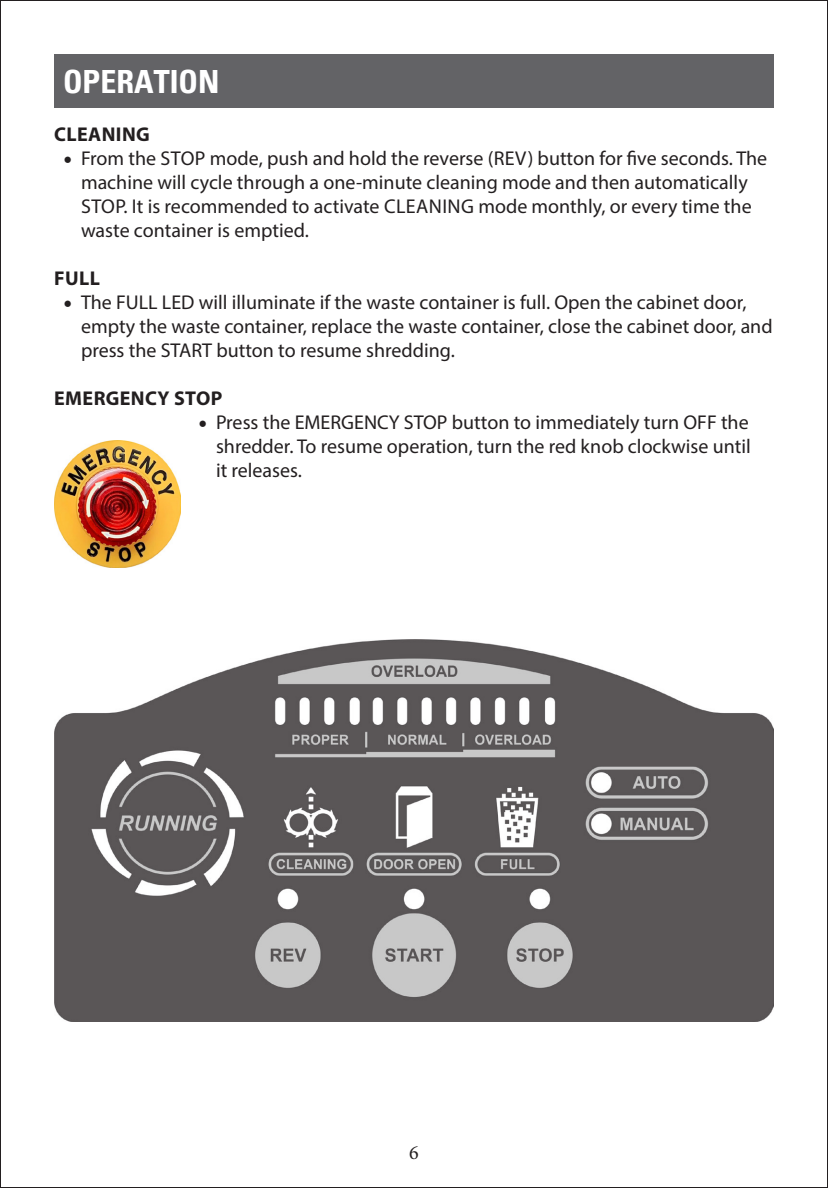
<style>
.page{position:relative;width:828px;height:1188px;background:#fff}
.page>*{position:absolute;margin:0;border:0;box-sizing:border-box;transform-origin:0 0}
.t1{font:700 condensed 32px "Univers";color:#fff}
.t2{font:20px/24px "Myriad Pro";color:#231f20}
.t3{font:700 20px "Myriad Pro";letter-spacing:.02em;color:#231f20}
.t4{font:20px "Minion Pro";color:#231f20}
.s1{font-family:"Minion Pro";font-size:24px}
</style>
<div class="page">
<div style="left:54px;top:54px;width:720px;height:54px;background:#636366"></div>
<img style="left:54px;top:640px;width:720px;height:382px">
<img style="left:54px;top:441px;width:127px;height:127px">
<p class="t1" style="left:63px;top:61px;width:158px">OPERATION</p>
<p class="t3" style="left:54px;top:122px;width:97px">CLEANING</p>
<p class="t2" style="left:81px;top:146px;width:688px;text-indent:-18px"><span class="s1">•</span> From the STOP mode, push and hold the reverse (REV) button for five seconds. The machine will cycle through a one-minute cleaning mode and then automatically STOP. It is recommended to activate CLEANING mode monthly, or every time the waste container is emptied.</p>
<p class="t3" style="left:54px;top:266px;width:47px">FULL</p>
<p class="t2" style="left:81px;top:290px;width:693px;text-indent:-18px"><span class="s1">•</span> The FULL LED will illuminate if the waste container is full. Open the cabinet door, empty the waste container, replace the waste container, close the cabinet door, and press the START button to resume shredding.</p>
<p class="t3" style="left:54px;top:386px;width:170px">EMERGENCY STOP</p>
<p class="t2" style="left:216px;top:410px;width:536px;text-align:justify;text-indent:-18px"><span class="s1">•</span> Press the EMERGENCY STOP button to immediately turn OFF the shredder. To resume operation, turn the red knob clockwise until it releases.</p>
<p class="t4" style="left:409px;top:1139px;width:11px">6</p>
</div>
